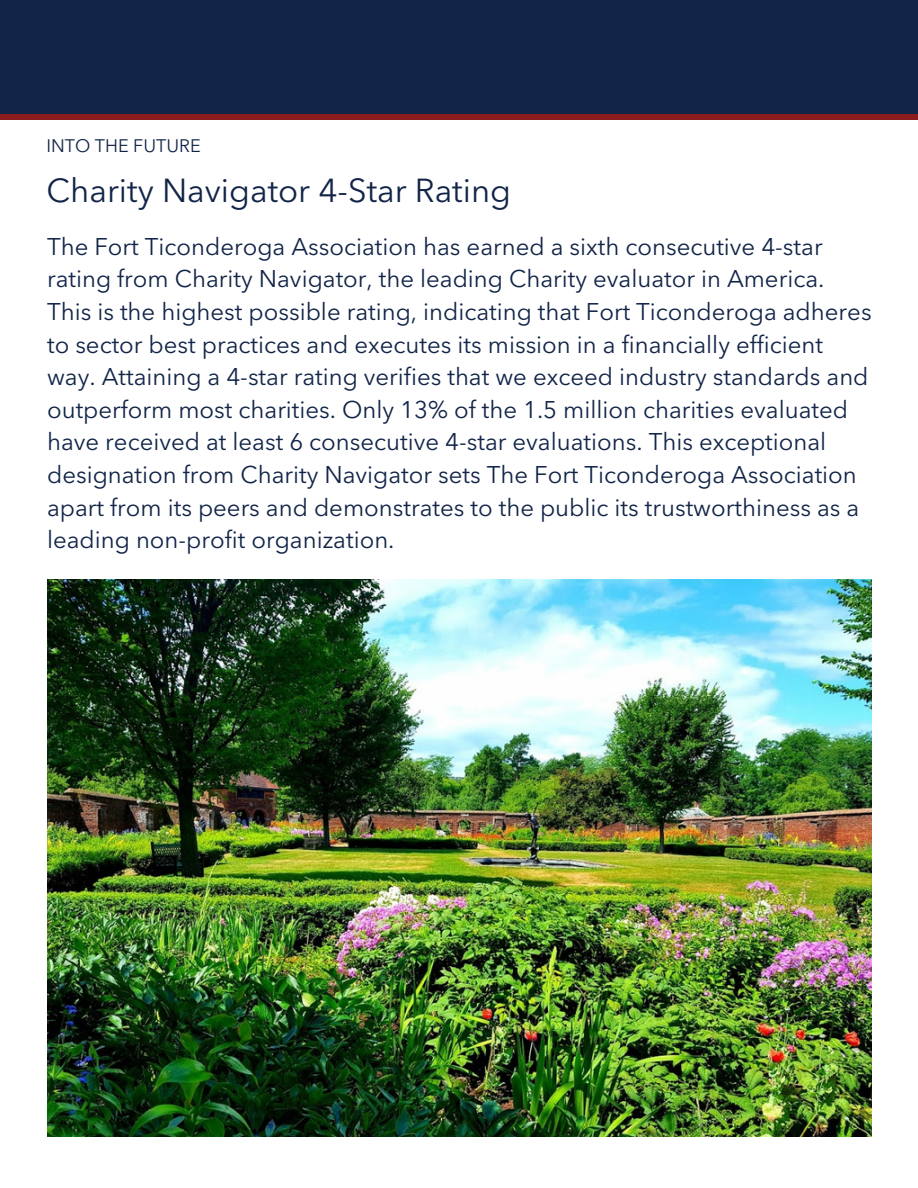
<style>
.page{position:relative;width:918px;height:1188px;background:#fff}
.page>*{position:absolute;margin:0;border:0;box-sizing:border-box;transform-origin:0 0}
.t1{font:33px "Avenir Next LT Pro";color:#122548}
.t2{font:24px/32.7px "Avenir Next LT Pro";color:#122548}
.t3{font:18px "Avenir Next LT Pro";color:#122548}
</style>
<div class="page">
<div style="left:0;top:0;width:918px;height:114px;background:#122548"></div>
<div style="left:0;top:114px;width:918px;height:6px;background:#8b1b1c"></div>
<img style="left:47px;top:580px;width:825px;height:557px">
<p class="t3" style="left:46px;top:138px;width:156px">INTO THE FUTURE</p>
<h1 class="t1" style="left:46px;top:177px;width:466px">Charity Navigator 4-Star Rating</h1>
<p class="t2" style="left:47px;top:232px;width:826px">The Fort Ticonderoga Association has earned a sixth consecutive 4-star rating from Charity Navigator, the leading Charity evaluator in America.<br>This is the highest possible rating, indicating that Fort Ticonderoga adheres to sector best practices and executes its mission in a financially efficient way. Attaining a 4-star rating verifies that we exceed industry standards and outperform most charities. Only 13% of the 1.5 million charities evaluated have received at least 6 consecutive 4-star evaluations. This exceptional designation from Charity Navigator sets The Fort Ticonderoga Association apart from its peers and demonstrates to the public its trustworthiness as a leading non-profit organization.</p>
</div>
